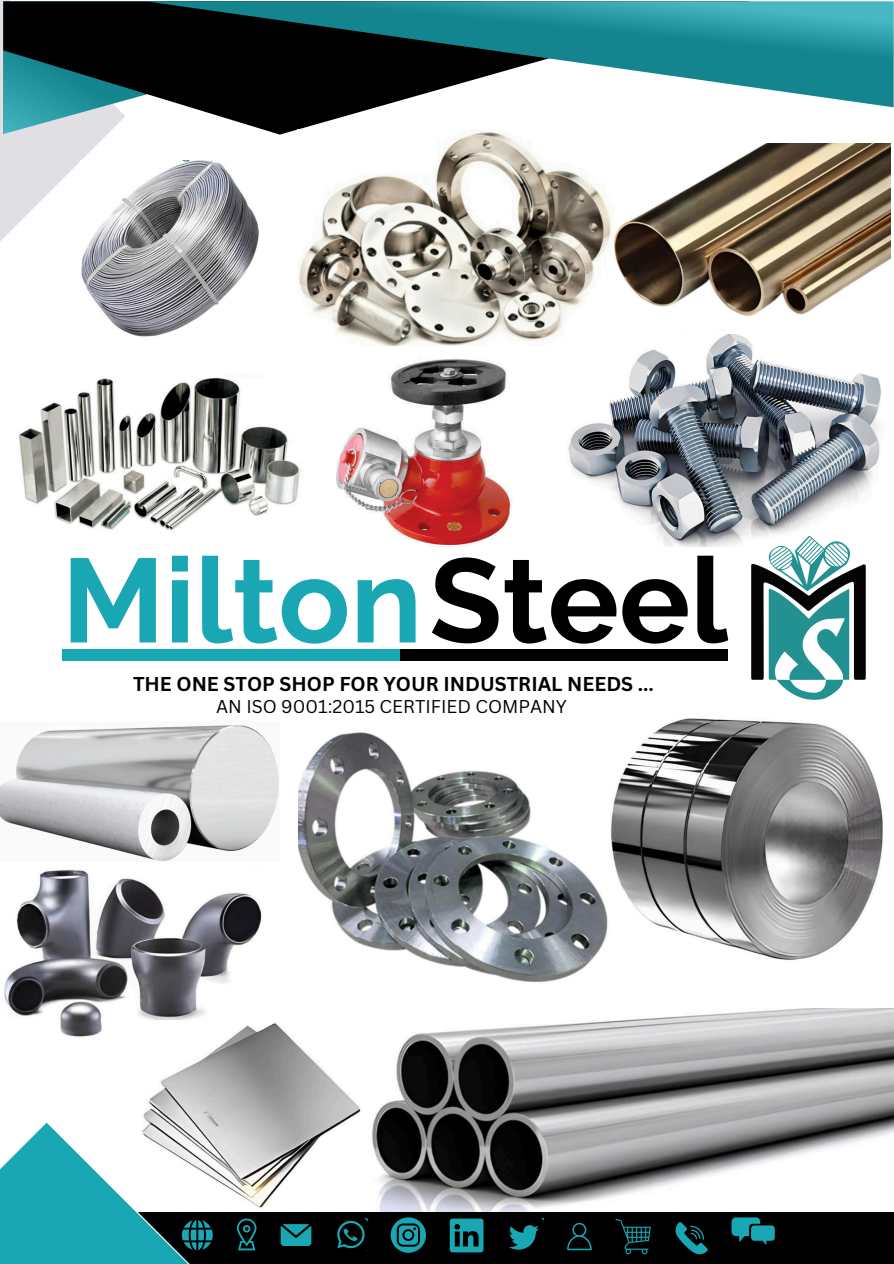
<style>
.page{position:relative;width:894px;height:1264px;background:#fff}
.page>*{position:absolute;margin:0;border:0;box-sizing:border-box;transform-origin:0 0}
.t1{font:700 118.8px "Raleway";color:#19a7b3}
.t2{font:700 19.5px "Canva Sans";color:#000}
.t3{font:18px "Canva Sans";color:#000}
.s1{color:#000}
</style>
<div class="page">
<svg style="left:0;top:0;width:106px;height:241px;fill:#e0dfe3"></svg>
<svg style="left:0;top:1122px;width:137px;height:141px;fill:#19a7b3"></svg>
<div style="left:137px;top:1211px;width:756px;height:52px;background:#000"></div>
<svg style="left:3px;top:1px;width:374px;height:134px"></svg>
<svg style="left:147px;top:1px;width:746px;height:106px"></svg>
<svg style="left:509px;top:1218px;width:34px;height:32px"></svg>
<svg style="left:567px;top:1222px;width:24px;height:28px"></svg>
<svg style="left:449px;top:1218px;width:34px;height:34px"></svg>
<svg style="left:182px;top:1220px;width:30px;height:30px"></svg>
<svg style="left:237px;top:1218px;width:19px;height:31px"></svg>
<svg style="left:280px;top:1224px;width:31px;height:21px"></svg>
<svg style="left:334px;top:1218px;width:33px;height:31px"></svg>
<svg style="left:390px;top:1217px;width:35px;height:35px"></svg>
<svg style="left:615px;top:1218px;width:35px;height:36px"></svg>
<svg style="left:675px;top:1222px;width:32px;height:32px"></svg>
<svg style="left:731px;top:1217px;width:43px;height:27px"></svg>
<img style="left:19px;top:377px;width:281px;height:154px">
<img style="left:297px;top:129px;width:315px;height:216px">
<img style="left:567px;top:330px;width:314px;height:216px">
<img style="left:80px;top:161px;width:179px;height:176px">
<img style="left:336px;top:359px;width:177px;height:188px">
<img style="left:614px;top:143px;width:276px;height:173px">
<img style="left:0;top:725px;width:279px;height:136px">
<img style="left:372px;top:1008px;width:521px;height:203px">
<img style="left:4px;top:869px;width:258px;height:168px">
<img style="left:611px;top:718px;width:272px;height:242px">
<img style="left:137px;top:1020px;width:224px;height:188px">
<img style="left:298px;top:732px;width:310px;height:250px">
<img style="left:713px;top:477px;width:170px;height:269px">
<div style="left:62px;top:649px;width:360px;height:11px;background:#19a7b3"></div>
<div style="left:400px;top:649px;width:29px;height:11px;background:#000"></div>
<div style="left:429px;top:649px;width:298px;height:11px;background:#000"></div>
<p class="t1" style="left:62px;top:530px;width:667px">Milton<span class="s1">Steel</span></p>
<p class="t2" style="left:133px;top:670px;width:522px">THE ONE STOP SHOP FOR YOUR INDUSTRIAL NEEDS ...</p>
<p class="t3" style="left:216px;top:694px;width:352px">AN ISO 9001:2015 CERTIFIED COMPANY</p>
</div>
